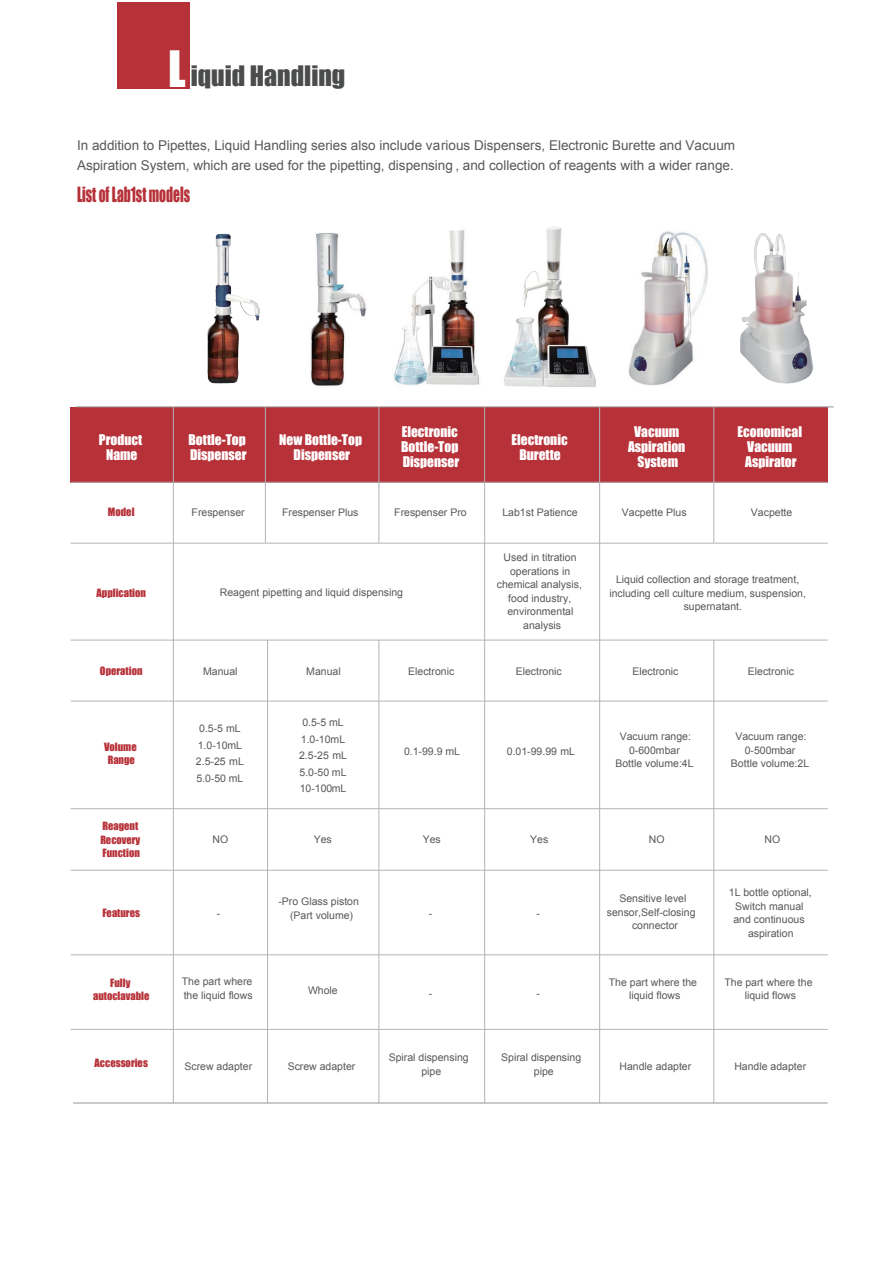
<style>
.page{position:relative;width:893px;height:1263px;background:#fff}
.page>*{position:absolute;margin:0;border:0;box-sizing:border-box;transform-origin:0 0}
.t1{font:25.8px "Impact";color:#4b4c4d}
.t2{font:19.35px "Impact";color:#b63138;scale:.7 1}
.t3{font:13.5px/19.5px "Arial";color:#57585a}
.t4{font:13.5px/15px "Impact";color:#fff;text-align:center}
.t5{font:10.5px/13.5px "Arial";color:#57585a;text-align:center}
.t6{font:10.5px/13.5px "Impact";color:#b63138;text-align:center}
.s1{font-size:46.05px;color:#fff}
</style>
<div class="page">
<div style="left:117px;top:2px;width:72px;height:86px;background:#b63138"></div>
<div style="left:71px;top:407px;width:757px;height:75px;background:#b63138"></div>
<hr style="left:173px;top:407px;width:1px;height:696px;background:#b2b3b7">
<hr style="left:267px;top:640px;width:1px;height:463px;background:#b2b3b7">
<hr style="left:379px;top:640px;width:1px;height:463px;background:#b2b3b7">
<hr style="left:484px;top:407px;width:1px;height:696px;background:#b2b3b7">
<hr style="left:379px;top:407px;width:1px;height:135px;background:#b2b3b7">
<hr style="left:714px;top:407px;width:1px;height:135px;background:#b2b3b7">
<hr style="left:265px;top:407px;width:1px;height:135px;background:#b2b3b7">
<hr style="left:599px;top:407px;width:1px;height:696px;background:#b2b3b7">
<hr style="left:714px;top:640px;width:1px;height:463px;background:#b2b3b7">
<hr style="left:77px;top:406px;width:757px;height:1px;background:#939598">
<hr style="left:71px;top:482px;width:757px;height:1px;background:#b2b3b7">
<hr style="left:71px;top:543px;width:757px;height:1px;background:#b2b3b7">
<hr style="left:71px;top:640px;width:757px;height:1px;background:#b2b3b7">
<hr style="left:71px;top:701px;width:757px;height:1px;background:#b2b3b7">
<hr style="left:71px;top:808px;width:757px;height:1px;background:#b2b3b7">
<hr style="left:71px;top:870px;width:757px;height:1px;background:#b2b3b7">
<hr style="left:71px;top:954px;width:757px;height:1px;background:#b2b3b7">
<hr style="left:71px;top:1029px;width:757px;height:1px;background:#b2b3b7">
<hr style="left:73px;top:1102px;width:755px;height:1px;background:#939598">
<img style="left:207px;top:227px;width:606px;height:160px">
<h1 class="t1" style="left:168px;top:56px;width:179px"><span class="s1">L</span> iquid Handling</h1>
<p class="t3" style="left:77px;top:136px;width:660px">In addition to Pipettes, Liquid Handling series also include various Dispensers, Electronic Burette and Vacuum<br>Aspiration System, which are used for the pipetting, dispensing , and collection of reagents with a wider range.</p>
<h2 class="t2" style="left:77px;top:179px;width:163px">List of Lab1st models</h2>
<p class="t4" style="left:99px;top:431px;width:45px">Product<br>Name</p>
<p class="t4" style="left:189px;top:431px;width:60px;text-align:left">Bottle-Top<br>Dispenser</p>
<p class="t4" style="left:279px;top:431px;width:84px">New Bottle-Top<br>Dispenser</p>
<p class="t4" style="left:401px;top:424px;width:60px;text-align:justify">Electronic Bottle-Top Dispenser</p>
<p class="t4" style="left:512px;top:431px;width:58px">Electronic<br>Burette</p>
<p class="t4" style="left:628px;top:424px;width:59px">Vacuum<br>Aspiration<br>System</p>
<p class="t4" style="left:738px;top:424px;width:66px">Economical<br>Vacuum<br>Aspirator</p>
<p class="t6" style="left:108px;top:505px;width:28px">Model</p>
<p class="t5" style="left:192px;top:506px;width:55px">Frespenser</p>
<p class="t5" style="left:282px;top:506px;width:78px">Frespenser Plus</p>
<p class="t5" style="left:394px;top:506px;width:74px">Frespenser Pro</p>
<p class="t5" style="left:502px;top:506px;width:77px">Lab1st Patience</p>
<p class="t5" style="left:622px;top:506px;width:66px">Vacpette Plus</p>
<p class="t5" style="left:751px;top:506px;width:43px">Vacpette</p>
<p class="t6" style="left:97px;top:586px;width:51px">Application</p>
<p class="t5" style="left:220px;top:586px;width:185px">Reagent pipetting and liquid dispensing</p>
<p class="t5" style="left:497px;top:551px;width:87px">Used in titration operations in chemical analysis, food industry, environmental analysis</p>
<p class="t5" style="left:616px;top:573px;width:185px">Liquid collection and storage treatment,</p>
<p class="t5" style="left:609px;top:586px;width:198px">including cell culture medium, suspension,</p>
<p class="t5" style="left:684px;top:600px;width:60px">supernatant.</p>
<p class="t6" style="left:100px;top:663px;width:44px">Operation</p>
<p class="t5" style="left:203px;top:664px;width:36px">Manual</p>
<p class="t5" style="left:306px;top:664px;width:36px">Manual</p>
<p class="t5" style="left:408px;top:664px;width:48px">Electronic</p>
<p class="t5" style="left:516px;top:664px;width:48px">Electronic</p>
<p class="t5" style="left:632px;top:664px;width:48px">Electronic</p>
<p class="t5" style="left:748px;top:664px;width:48px">Electronic</p>
<p class="t6" style="left:104px;top:739px;width:34px">Volume<br>Range</p>
<p class="t5" style="left:196px;top:720px;width:49px;line-height:16.5px">0.5-5 mL<br>1.0-10mL<br>2.5-25 mL<br>5.0-50 mL</p>
<p class="t5" style="left:299px;top:714px;width:49px;line-height:16.5px">0.5-5 mL<br>1.0-10mL<br>2.5-25 mL<br>5.0-50 mL<br>10-100mL</p>
<p class="t5" style="left:404px;top:744px;width:58px">0.1-99.9 mL</p>
<p class="t5" style="left:507px;top:744px;width:70px">0.01-99.99 mL</p>
<p class="t5" style="left:615px;top:730px;width:80px">Vacuum range:<br>0-600mbar<br>Bottle volume:4L</p>
<p class="t5" style="left:731px;top:730px;width:80px">Vacuum range:<br>0-500mbar<br>Bottle volume:2L</p>
<p class="t6" style="left:100px;top:819px;width:42px;text-align:left">Reagent<br>Recovery<br>Function</p>
<p class="t5" style="left:213px;top:833px;width:17px">NO</p>
<p class="t5" style="left:314px;top:833px;width:20px">Yes</p>
<p class="t5" style="left:423px;top:833px;width:20px">Yes</p>
<p class="t5" style="left:530px;top:833px;width:20px">Yes</p>
<p class="t5" style="left:649px;top:833px;width:17px">NO</p>
<p class="t5" style="left:764px;top:833px;width:17px">NO</p>
<p class="t6" style="left:102px;top:906px;width:39px">Features</p>
<p class="t5" style="left:217px;top:907px;width:5px">-</p>
<p class="t5" style="left:278px;top:895px;width:82px">-Pro Glass piston (Part volume)</p>
<p class="t5" style="left:429px;top:907px;width:5px">-</p>
<p class="t5" style="left:536px;top:907px;width:5px">-</p>
<p class="t5" style="left:619px;top:892px;width:69px">Sensitive level</p>
<p class="t5" style="left:607px;top:905px;width:90px">sensor,Self-closing</p>
<p class="t5" style="left:632px;top:919px;width:48px">connector</p>
<p class="t5" style="left:729px;top:886px;width:84px">1L bottle optional,<br>Switch manual and continuous aspiration</p>
<p class="t6" style="left:93px;top:976px;width:58px">Fully autoclavable</p>
<p class="t5" style="left:182px;top:975px;width:72px;text-align:left">The part where the liquid flows</p>
<p class="t5" style="left:308px;top:984px;width:31px">Whole</p>
<p class="t5" style="left:429px;top:987px;width:5px">-</p>
<p class="t5" style="left:536px;top:987px;width:5px">-</p>
<p class="t5" style="left:609px;top:975px;width:90px">The part where the liquid flows</p>
<p class="t5" style="left:724px;top:975px;width:90px">The part where the liquid flows</p>
<p class="t6" style="left:95px;top:1056px;width:55px">Accessories</p>
<p class="t5" style="left:185px;top:1060px;width:69px">Screw adapter</p>
<p class="t5" style="left:288px;top:1060px;width:69px">Screw adapter</p>
<p class="t5" style="left:389px;top:1051px;width:81px">Spiral dispensing pipe</p>
<p class="t5" style="left:501px;top:1051px;width:81px">Spiral dispensing pipe</p>
<p class="t5" style="left:619px;top:1060px;width:73px">Handle adapter</p>
<p class="t5" style="left:734px;top:1060px;width:73px">Handle adapter</p>
</div>
